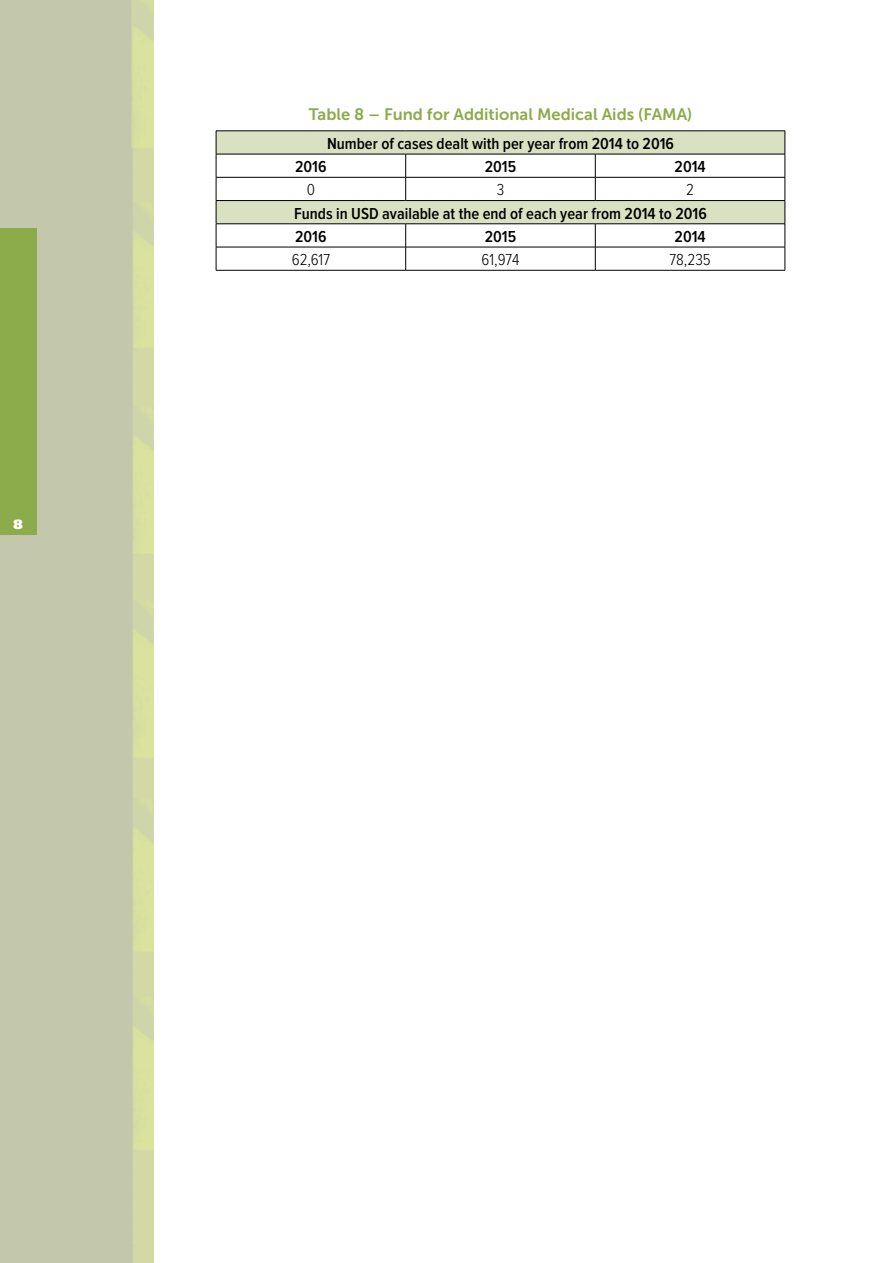
<style>
.page{position:relative;width:893px;height:1263px;background:#fff}
.page>*{position:absolute;margin:0;border:0;box-sizing:border-box;transform-origin:0 0}
.t1{font:600 16.5px/23.2px "Proxima Nova Cond";color:#000}
.t2{font:16.5px "Museo Sans 700";color:#8cab4b}
.t3{font:300 16.5px "Proxima Nova Cond";color:#000}
.t4{font:900 13.5px "Frutiger LT Std";color:#fff}
</style>
<div class="page">
<img style="left:0;top:0;width:154px;height:1263px">
<div style="left:0;top:228px;width:36px;height:306px;background:#8cab4b"></div>
<svg style="left:217px;top:132px;width:568px;height:92px;fill:#dae0c2"></svg>
<hr style="left:216px;top:177px;width:190px;height:1px;background:#000">
<hr style="left:406px;top:177px;width:189px;height:1px;background:#000">
<hr style="left:595px;top:177px;width:190px;height:1px;background:#000">
<svg style="left:595px;top:155px;width:1px;height:45px"></svg>
<hr style="left:216px;top:247px;width:190px;height:1px;background:#000">
<hr style="left:406px;top:247px;width:189px;height:1px;background:#000">
<hr style="left:595px;top:247px;width:190px;height:1px;background:#000">
<svg style="left:595px;top:225px;width:1px;height:45px"></svg>
<svg style="left:405px;top:155px;width:1px;height:45px"></svg>
<svg style="left:405px;top:225px;width:1px;height:45px"></svg>
<hr style="left:216px;top:270px;width:190px;height:1px;background:#000">
<hr style="left:406px;top:270px;width:189px;height:1px;background:#000">
<hr style="left:595px;top:270px;width:190px;height:1px;background:#000">
<hr style="left:216px;top:131px;width:190px;height:1px;background:#000">
<hr style="left:406px;top:131px;width:189px;height:1px;background:#000">
<hr style="left:595px;top:131px;width:190px;height:1px;background:#000">
<hr style="left:216px;top:154px;width:190px;height:1px;background:#000">
<hr style="left:406px;top:154px;width:189px;height:1px;background:#000">
<hr style="left:595px;top:154px;width:190px;height:1px;background:#000">
<hr style="left:216px;top:200px;width:190px;height:1px;background:#000">
<svg style="left:216px;top:131px;width:1px;height:139px"></svg>
<hr style="left:406px;top:200px;width:189px;height:1px;background:#000">
<hr style="left:595px;top:200px;width:190px;height:1px;background:#000">
<svg style="left:785px;top:131px;width:1px;height:139px"></svg>
<hr style="left:216px;top:224px;width:190px;height:1px;background:#000">
<hr style="left:406px;top:224px;width:189px;height:1px;background:#000">
<hr style="left:595px;top:224px;width:190px;height:1px;background:#000">
<p class="t4" style="left:13px;top:516px;width:11px">8</p>
<p class="t2" style="left:309px;top:105px;width:385px">Table 8 – Fund for Additional Medical Aids (FAMA)</p>
<p class="t1" style="left:327px;top:133px;width:348px">Number of cases dealt with per year from 2014 to 2016</p>
<p class="t1" style="left:295px;top:156px;width:33px">2016</p>
<p class="t1" style="left:485px;top:156px;width:33px">2015</p>
<p class="t1" style="left:675px;top:156px;width:33px">2014</p>
<p class="t3" style="left:307px;top:182px;width:10px">0</p>
<p class="t3" style="left:497px;top:182px;width:9px">3</p>
<p class="t3" style="left:686px;top:182px;width:9px">2</p>
<p class="t1" style="left:294px;top:202px;width:414px">Funds in USD available at the end of each year from 2014 to 2016<br>2016</p>
<p class="t1" style="left:485px;top:225px;width:33px">2015</p>
<p class="t1" style="left:675px;top:225px;width:33px">2014</p>
<p class="t3" style="left:292px;top:252px;width:40px">62,617</p>
<p class="t3" style="left:481px;top:252px;width:40px">61,974</p>
<p class="t3" style="left:669px;top:252px;width:43px">78,235</p>
</div>
